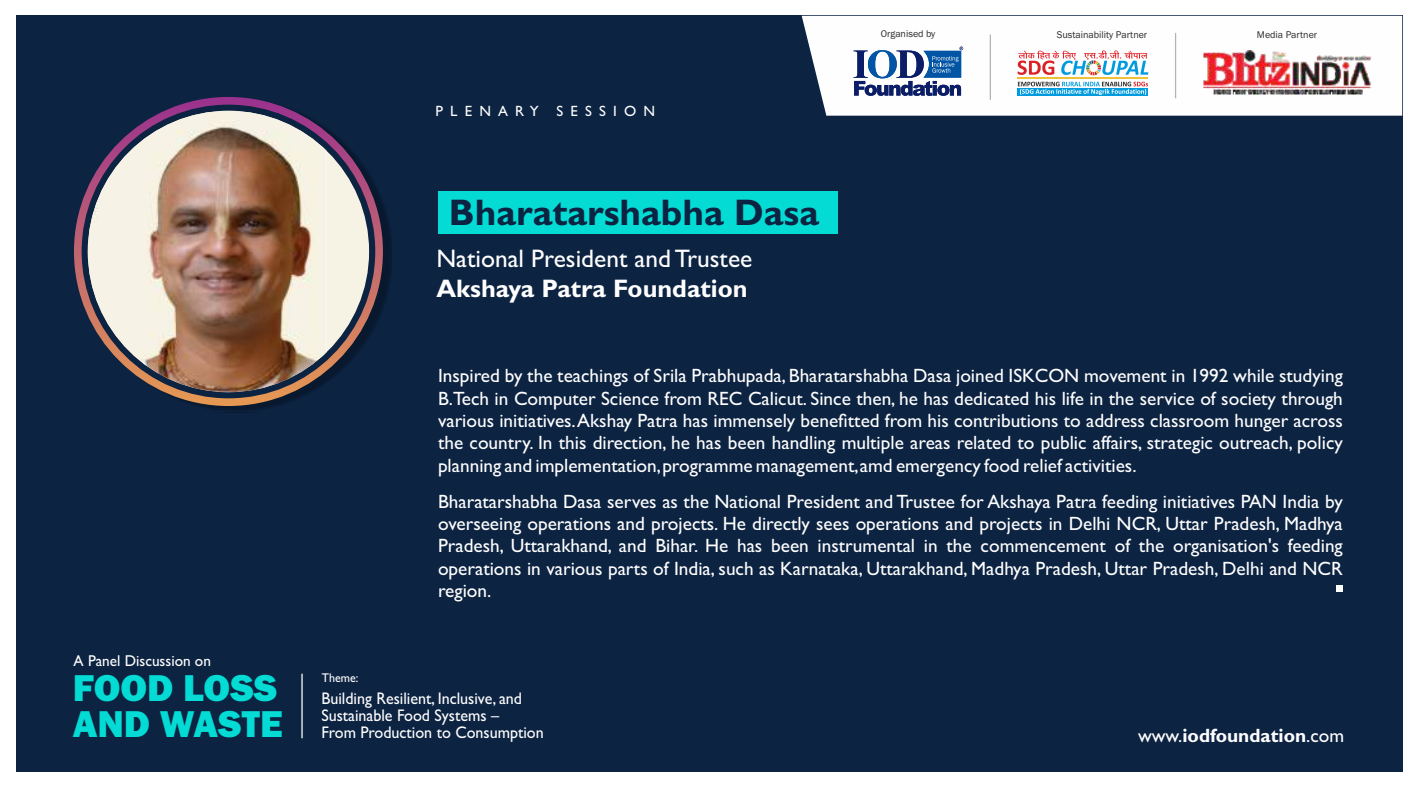
<style>
.page{position:relative;width:1418px;height:788px;background:#fff}
.page>*{position:absolute;margin:0;border:0;box-sizing:border-box;transform-origin:0 0}
.t1{font:800 38.68px/35.9px "Franklin Gothic";color:#03dbd4}
.t2{font:700 37.1px "Gill Sans";color:#0c2342}
.t3{font:25.38px "Gill Sans";color:#fefefe}
.t4{font:700 25.38px "Gill Sans";color:#fefefe}
.t5{font:19.25px/22.4px "Gill Sans";color:#fefefe;text-align:justify}
.t6{font:700 19.25px "Gill Sans";color:#fefefe}
.t7{font:16.8px/17px "Gill Sans";color:#fefefe;scale:.95 1}
.t8{font:15.75px "Gill Sans";color:#fefefe}
.t9{font:14.88px "Gill Sans";letter-spacing:.48em;color:#fefefe}
.t10{font:12.6px "Gill Sans";color:#fefefe;scale:.95 1}
.t11{font:9.97px "Franklin Gothic";color:#2b2a29}
.s1{font-weight:400}
</style>
<div class="page">
<div style="left:16px;top:16px;width:1386px;height:756px;background:#0c2342"></div>
<div style="left:81px;top:101px;width:311px;height:311px;background:#000;opacity:.29"></div>
<svg style="left:74px;top:97px;width:309px;height:309px"></svg>
<div style="left:88px;top:111px;width:281px;height:281px;background:#f6f3e4;border-radius:50%"></div>
<img style="left:88px;top:111px;width:238px;height:281px">
<div style="left:438px;top:191px;width:400px;height:43px;background:#03dbd4"></div>
<div style="left:1336px;top:584px;width:6px;height:7px;background:#fefefe"></div>
<hr style="left:301px;top:673px;width:2px;height:65px;background:#fefefe">
<div style="left:801px;top:16px;width:601px;height:100px;background:#fefefe"></div>
<svg style="left:853px;top:47px;width:110px;height:49px"></svg>
<hr style="left:1017px;top:77px;width:131px;height:2px;background:#eec138">
<svg style="left:1017px;top:50px;width:131px;height:25px"></svg>
<div style="left:1017px;top:88px;width:131px;height:8px;background:#009bdf"></div>
<svg style="left:1018px;top:82px;width:130px;height:13px"></svg>
<img style="left:1202px;top:51px;width:170px;height:44px">
<hr style="left:989px;top:35px;width:2px;height:65px;background:#b2b3b3">
<hr style="left:1175px;top:33px;width:1px;height:65px;background:#b2b3b3">
<p class="t9" style="left:435px;top:105px;width:221px">PLENARY SESSION</p>
<h2 class="t2" style="left:449px;top:200px;width:372px">Bharatarshabha Dasa</h2>
<h3 class="t3" style="left:436px;top:250px;width:317px">National President and Trustee</h3>
<h3 class="t4" style="left:436px;top:279px;width:313px">Akshaya Patra Foundation</h3>
<p class="t11" style="left:881px;top:30px;width:56px">Organised by</p>
<p class="t11" style="left:1056px;top:31px;width:92px">Sustainability Partner</p>
<p class="t11" style="left:1256px;top:31px;width:62px">Media Partner</p>
<p class="t5" style="left:438px;top:367px;width:906px">Inspired by the teachings of Srila Prabhupada, Bharatarshabha Dasa joined ISKCON movement in 1992 while studying B.Tech in Computer Science from REC Calicut. Since then, he has dedicated his life in the service of society through various initiatives.Akshay Patra has immensely benefitted from his contributions to address classroom hunger across the country. In this direction, he has been handling multiple areas related to public affairs, strategic outreach, policy planning and implementation,programme management,amd emergency food relief activities.</p>
<p class="t5" style="left:438px;top:492px;width:906px">Bharatarshabha Dasa serves as the National President and Trustee for Akshaya Patra feeding initiatives PAN India by overseeing operations and projects. He directly sees operations and projects in Delhi NCR, Uttar Pradesh, Madhya Pradesh, Uttarakhand, and Bihar. He has been instrumental in the commencement of the organisation's feeding operations in various parts of India, such as Karnataka, Uttarakhand, Madhya Pradesh, Uttar Pradesh, Delhi and NCR region.</p>
<p class="t8" style="left:74px;top:654px;width:139px">A Panel Discussion on</p>
<h1 class="t1" style="left:73px;top:673px;width:211px">FOOD LOSS<br>AND WASTE</h1>
<p class="t10" style="left:322px;top:673px;width:40px">Theme:</p>
<p class="t7" style="left:321px;top:691px;width:235px">Building Resilient, Inclusive, and<br>Sustainable Food Systems –<br>From Production to Consumption</p>
<p class="t6" style="left:1138px;top:728px;width:208px"><span class="s1">www.</span>iodfoundation<span class="s1">.com</span></p>
</div>
